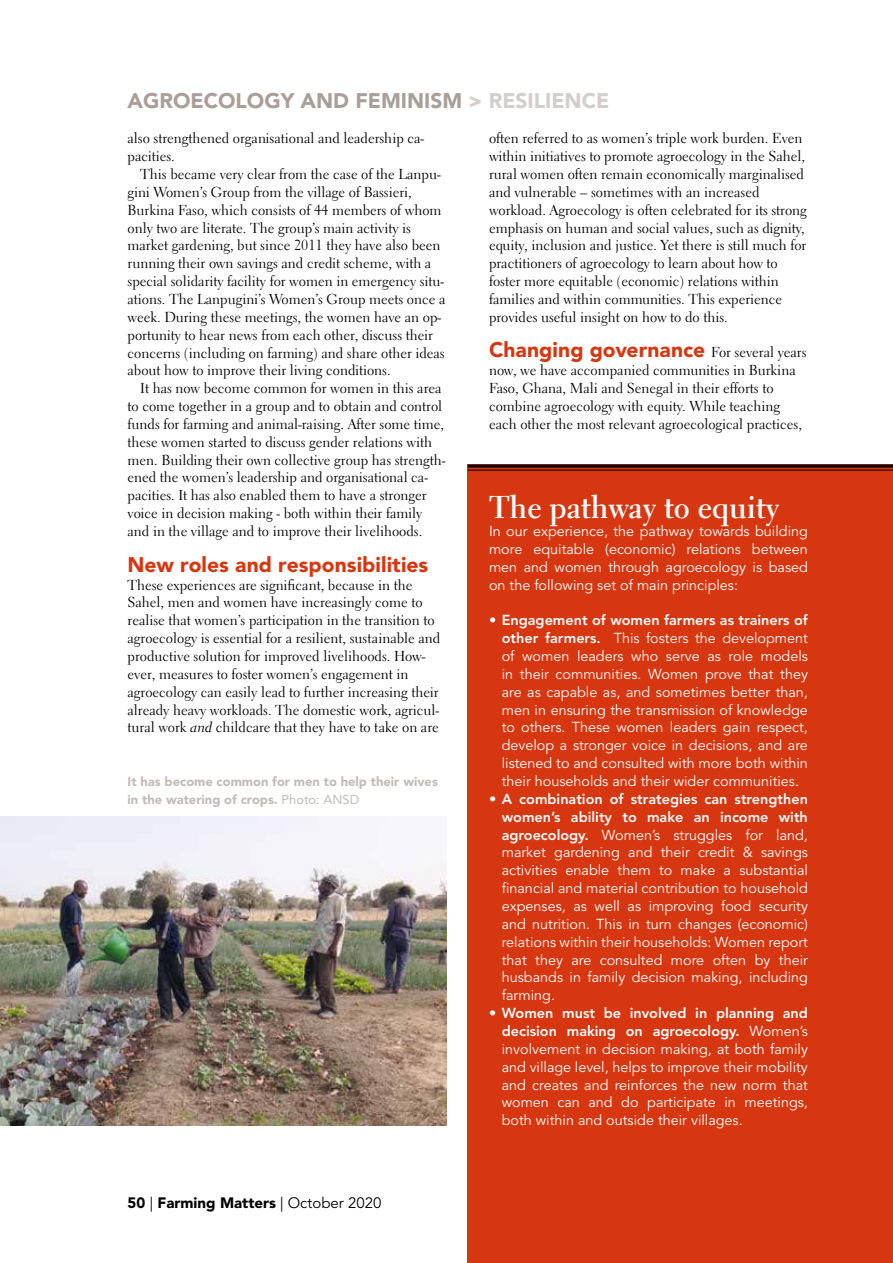
<style>
.page{position:relative;width:893px;height:1263px;background:#fff}
.page>*{position:absolute;margin:0;border:0;box-sizing:border-box;transform-origin:0 0}
.t1{font:700 31.5px "Electra LT Std";color:#fff}
.t2{font:900 21px "Avenir LT Std";letter-spacing:.005em;color:#d73710}
.t3{font:900 21px "Avenir LT Std";color:#a99f98}
.t4{font:900 15px "Avenir LT Std";color:#000}
.t5{font:14.4px/17.9px "Electra LT Std";color:#000}
.t6{font:14.4px/17.9px "Avenir LT Std";color:#fff;text-align:justify}
.t7{font:900 12.9px/17.9px "Avenir LT Std";color:#c3bbb6}
.s1{color:#d4cdca}
.s2{font-family:"Electra LT Std";font-weight:400;font-size:14.4px;color:#000}
.s3{font-family:"Electra LT Std Cursive"}
.s4{font-weight:800}
.s5{font-weight:400}
</style>
<div class="page">
<div style="left:468px;top:465px;width:425px;height:798px;background:#d73710"></div>
<img style="left:0;top:817px;width:446px;height:308px">
<hr style="left:468px;top:465px;width:425px;height:3px;background:#000">
<hr style="left:468px;top:470px;width:425px;height:1px;background:#000">
<h2 class="t3" style="left:128px;top:88px;width:483px">AGROECOLOGY AND FEMINISM <span class="s1">&gt; RESILIENCE</span></h2>
<p class="t5" style="left:489px;top:129px;width:319px">often referred to as women’s triple work burden. Even within initiatives to promote agroecology in the Sahel, rural women often remain economically marginalised and vulnerable – sometimes with an increased workload. Agroecology is often celebrated for its strong emphasis on human and social values, such as dignity, equity, inclusion and justice. Yet there is still much for practitioners of agroecology to learn about how to foster more equitable (economic) relations within families and within communities. This experience provides useful insight on how to do this.</p>
<h2 class="t2" style="left:489px;top:337px;width:319px">Changing governance <span class="s2">For several years</span></h2>
<p class="t5" style="left:489px;top:361px;width:314px">now, we have accompanied communities in Burkina Faso, Ghana, Mali and Senegal in their efforts to combine agroecology with equity. While teaching each other the most relevant agroecological practices,</p>
<p class="t5" style="left:128px;top:129px;width:298px">also strengthened organisational and leadership ca&shy;pacities.</p>
<p class="t5" style="left:128px;top:165px;width:319px;text-indent:13px">This became very clear from the case of the Lanpu&shy;gini Women’s Group from the village of Bassieri, Burkina Faso, which consists of 44 members of whom only two are literate. The group’s main activity is market gardening, but since 2011 they have also been running their own savings and credit scheme, with a special solidarity facility for women in emergency situ&shy;ations. The Lanpugini’s Women’s Group meets once a week. During these meetings, the women have an op&shy;portunity to hear news from each other, discuss their concerns (including on farming) and share other ideas about how to improve their living conditions.</p>
<p class="t5" style="left:128px;top:379px;width:319px;text-indent:13px">It has now become common for women in this area to come together in a group and to obtain and control funds for farming and animal-raising. After some time, these women started to discuss gender relations with men. Building their own collective group has strength&shy;ened the women’s leadership and organisational ca&shy;pacities. It has also enabled them to have a stronger voice in decision making - both within their family and in the village and to improve their livelihoods.</p>
<h2 class="t2" style="left:128px;top:552px;width:302px">New roles and responsibilities</h2>
<p class="t5" style="left:128px;top:576px;width:314px">These experiences are significant, because in the Sahel, men and women have increasingly come to realise that women’s participation in the transition to agroecology is essential for a resilient, sustainable and productive solution for improved livelihoods. How&shy;ever, measures to foster women’s engagement in agroecology can easily lead to further increasing their already heavy workloads. The domestic work, agricul&shy;tural work <span class="s3">and</span> childcare that they have to take on are</p>
<h1 class="t1" style="left:489px;top:488px;width:291px">The pathway to equity</h1>
<p class="t6" style="left:489px;top:522px;width:320px">In our experience, the pathway towards building more equitable (economic) relations between men and women through agroecology is based on the following set of main principles:</p>
<p class="t6" style="left:502px;top:612px;width:308px;text-indent:-13px"><span class="s4">• Engagement of women farmers as trainers of other farmers.</span> This fosters the development of women leaders who serve as role models in their communities. Women prove that they are as capable as, and sometimes better than, men in ensuring the transmission of knowledge to others. These women leaders gain respect, develop a stronger voice in decisions, and are listened to and consulted with more both within their households and their wider communities.</p>
<p class="t6" style="left:502px;top:790px;width:308px;text-indent:-13px"><span class="s4">• A combination of strategies can strengthen women’s ability to make an income with agroecology.</span> Women’s struggles for land, market gardening and their credit &amp; savings activities enable them to make a substantial financial and material contribution to household expenses, as well as improving food security and nutrition. This in turn changes (economic) relations within their households: Women report that they are consulted more often by their husbands in family decision making, including farming.</p>
<p class="t6" style="left:502px;top:1005px;width:308px;text-indent:-13px"><span class="s4">• Women must be involved in planning and decision making on agroecology.</span> Women’s involvement in decision making, at both family and village level, helps to improve their mobility and creates and reinforces the new norm that women can and do participate in meetings, both within and outside their villages.</p>
<p class="t7" style="left:128px;top:772px;width:312px">It has become common for men to help their wives in the watering of crops. <span class="s5">Photo: ANSD</span></p>
<p class="t4" style="left:128px;top:1193px;width:255px">50 <span class="s5">|</span> Farming Matters <span class="s5">| October 2020</span></p>
</div>
